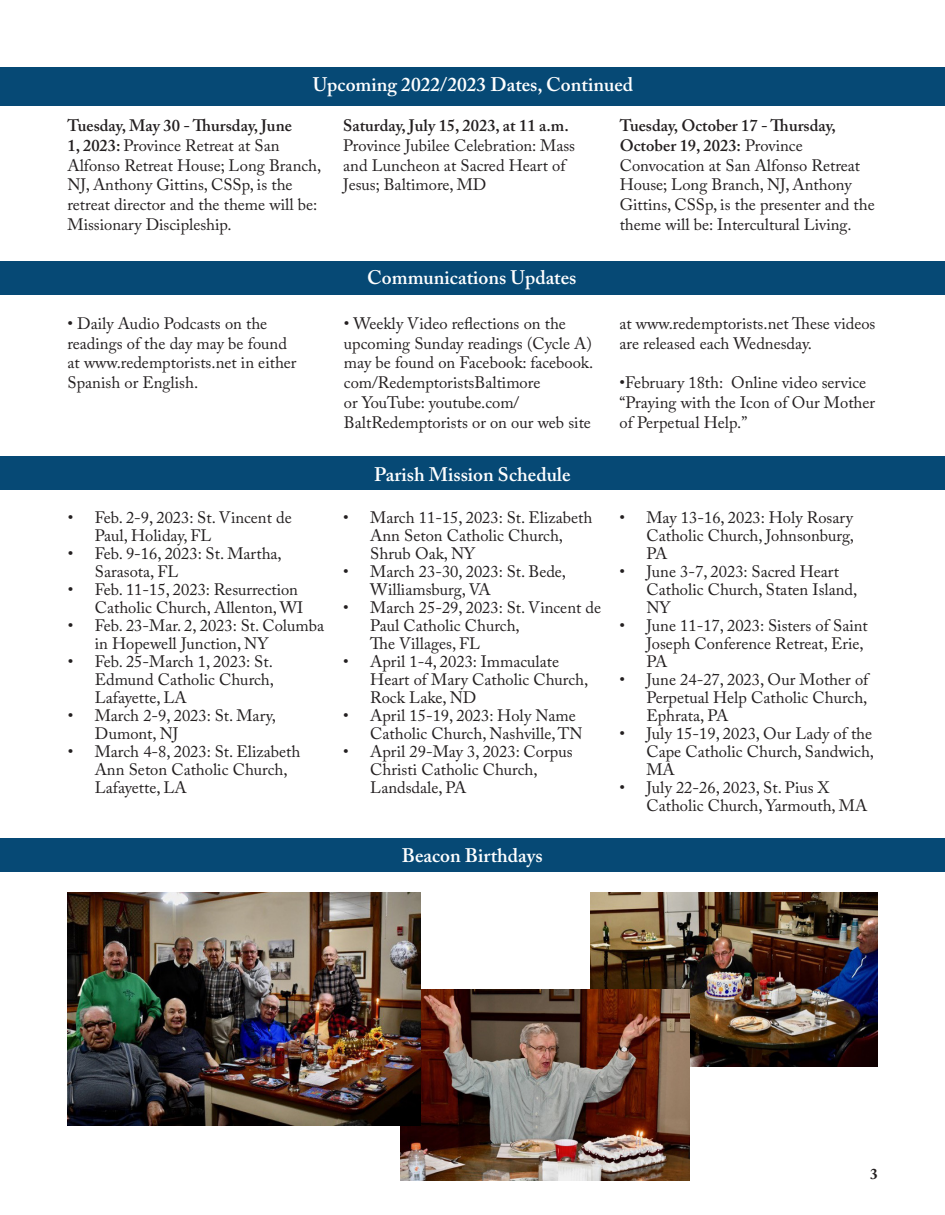
<style>
.page{position:relative;width:945px;height:1215px;background:#fff}
.page>*{position:absolute;margin:0;border:0;box-sizing:border-box;transform-origin:0 0}
.t1{font:600 19.5px "Adobe Caslon Pro";color:#fff}
.t2{font:16.5px/18px "Adobe Caslon Pro";color:#231f20}
.t3{font:700 15px "Adobe Caslon Pro";color:#231f20}
.s1{font-weight:600}
</style>
<div class="page">
<div style="left:0;top:261px;width:945px;height:34px;background:#064975"></div>
<div style="left:0;top:456px;width:945px;height:34px;background:#064975"></div>
<div style="left:0;top:838px;width:945px;height:33px;background:#064975"></div>
<img style="left:590px;top:893px;width:288px;height:173px">
<img style="left:400px;top:989px;width:289px;height:192px">
<img style="left:68px;top:893px;width:353px;height:232px">
<div style="left:0;top:67px;width:945px;height:39px;background:#064975"></div>
<p class="t1" style="left:313px;top:73px;width:322px">Upcoming 2022/2023 Dates, Continued</p>
<p class="t2" style="left:68px;top:115px;width:255px;line-height:19.8px"><span class="s1">Tuesday, May 30 - Thursday, June<br>1, 2023:</span> Province Retreat at San Alfonso Retreat House; Long Branch, NJ, Anthony Gittins, CSSp, is the retreat director and the theme will be:<br>Missionary Discipleship.</p>
<p class="t2" style="left:343px;top:115px;width:233px;line-height:19.8px"><span class="s1">Saturday, July 15, 2023, at 11 a.m.<br></span>Province Jubilee Celebration: Mass and Luncheon at Sacred Heart of<br>Jesus; Baltimore, MD</p>
<p class="t2" style="left:620px;top:115px;width:256px;line-height:19.8px"><span class="s1">Tuesday, October 17 - Thursday, October 19, 2023:</span> Province Convocation at San Alfonso Retreat House; Long Branch, NJ, Anthony Gittins, CSSp, is the presenter and the theme will be: Intercultural Living.</p>
<p class="t1" style="left:367px;top:266px;width:211px">Communications Updates</p>
<p class="t2" style="left:68px;top:313px;width:231px;line-height:19.8px">• Daily Audio Podcasts on the readings of the day may be found at www.redemptorists.net in either<br>Spanish or English.</p>
<p class="t2" style="left:344px;top:313px;width:251px;line-height:19.8px">• Weekly Video reflections on the upcoming Sunday readings (Cycle A) may be found on Facebook: facebook. com/RedemptoristsBaltimore<br>or YouTube: youtube.com/<br>BaltRedemptorists or on our web site</p>
<p class="t1" style="left:374px;top:462px;width:198px">Parish Mission Schedule</p>
<p class="t2" style="left:95px;top:509px;width:199px;text-indent:-27px">• Feb. 2-9, 2023: St. Vincent de<br>Paul, Holiday, FL</p>
<p class="t2" style="left:95px;top:545px;width:189px;text-indent:-27px">• Feb. 9-16, 2023: St. Martha,<br>Sarasota, FL</p>
<p class="t2" style="left:95px;top:581px;width:210px;text-indent:-27px">• Feb. 11-15, 2023: Resurrection<br>Catholic Church, Allenton, WI</p>
<p class="t2" style="left:95px;top:617px;width:231px;text-indent:-27px">• Feb. 23-Mar. 2, 2023: St. Columba in Hopewell Junction, NY</p>
<p class="t2" style="left:95px;top:653px;width:181px;text-align:justify;text-indent:-27px">• Feb. 25-March 1, 2023: St.<br>Edmund Catholic Church, Lafayette, LA</p>
<p class="t2" style="left:95px;top:707px;width:183px;text-indent:-27px">• March 2-9, 2023: St. Mary,<br>Dumont, NJ</p>
<p class="t2" style="left:95px;top:743px;width:207px;text-indent:-27px">• March 4-8, 2023: St. Elizabeth<br>Ann Seton Catholic Church,<br>Lafayette, LA</p>
<p class="t2" style="left:370px;top:509px;width:224px;text-indent:-27px">• March 11-15, 2023: St. Elizabeth<br>Ann Seton Catholic Church,<br>Shrub Oak, NY</p>
<p class="t2" style="left:370px;top:563px;width:197px;text-indent:-27px">• March 23-30, 2023: St. Bede,<br>Williamsburg, VA</p>
<p class="t2" style="left:370px;top:599px;width:232px;text-indent:-27px">• March 25-29, 2023: St. Vincent de<br>Paul Catholic Church,<br>The Villages, FL</p>
<p class="t2" style="left:370px;top:653px;width:220px;text-indent:-27px">• April 1-4, 2023: Immaculate<br>Heart of Mary Catholic Church,<br>Rock Lake, ND</p>
<p class="t2" style="left:370px;top:707px;width:214px;text-indent:-27px">• April 15-19, 2023: Holy Name<br>Catholic Church, Nashville, TN</p>
<p class="t2" style="left:370px;top:743px;width:204px;text-indent:-27px">• April 29-May 3, 2023: Corpus<br>Christi Catholic Church,<br>Landsdale, PA</p>
<p class="t1" style="left:402px;top:844px;width:142px">Beacon Birthdays</p>
<p class="t2" style="left:619px;top:313px;width:257px;line-height:19.8px">at www.redemptorists.net These videos are released each Wednesday.</p>
<p class="t2" style="left:619px;top:373px;width:257px;line-height:19.8px">•February 18th: Online video service “Praying with the Icon of Our Mother of Perpetual Help.”</p>
<p class="t2" style="left:646px;top:509px;width:209px;text-align:justify;text-indent:-27px">• May 13-16, 2023: Holy Rosary Catholic Church, Johnsonburg, PA</p>
<p class="t2" style="left:646px;top:563px;width:213px;text-indent:-27px">• June 3-7, 2023: Sacred Heart<br>Catholic Church, Staten Island,<br>NY</p>
<p class="t2" style="left:646px;top:617px;width:223px;text-indent:-27px">• June 11-17, 2023: Sisters of Saint<br>Joseph Conference Retreat, Erie,<br>PA</p>
<p class="t2" style="left:646px;top:671px;width:223px;text-align:justify;text-indent:-27px">• June 24-27, 2023, Our Mother of Perpetual Help Catholic Church, Ephrata, PA</p>
<p class="t2" style="left:646px;top:725px;width:229px;text-align:justify;text-indent:-27px">• July 15-19, 2023, Our Lady of the Cape Catholic Church, Sandwich, MA</p>
<p class="t2" style="left:646px;top:779px;width:222px;text-indent:-27px">• July 22-26, 2023, St. Pius X<br>Catholic Church, Yarmouth, MA</p>
<p class="t3" style="left:870px;top:1165px;width:9px">3</p>
</div>
